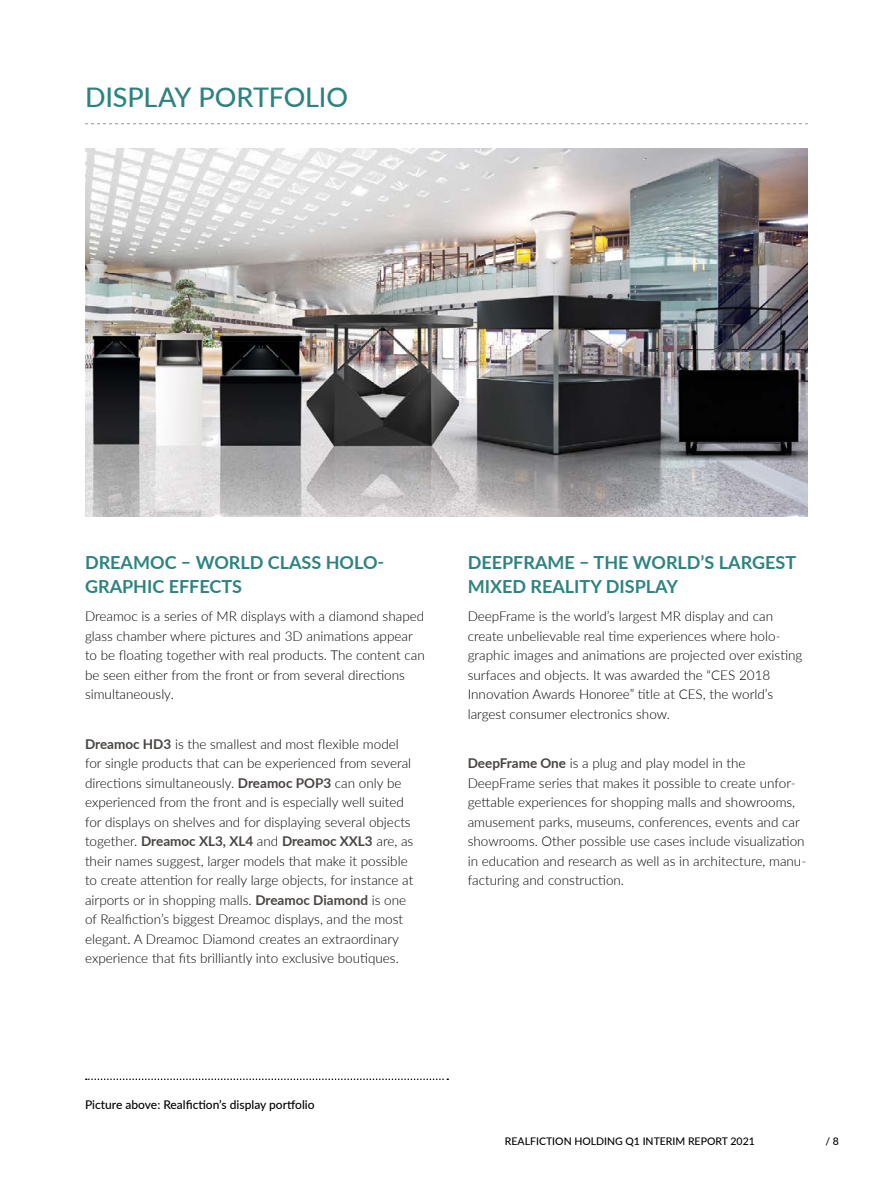
<style>
.page{position:relative;width:893px;height:1187px;background:#fff}
.page>*{position:absolute;margin:0;border:0;box-sizing:border-box;transform-origin:0 0}
.t1{font:500 27px "Lato";letter-spacing:-.005em;color:#2d8380}
.t2{font:700 18px/24px "Lato";color:#2d8380}
.t3{font:300 13.5px/19.5px "Lato";color:#000}
.t4{font:500 12px "Lato";color:#000}
.t5{font:500 10.5px "Lato";color:#000}
.s1{font-weight:700;color:#484442}
</style>
<div class="page">
<svg style="left:85px;top:123px;width:723px;height:1px"></svg>
<svg style="left:86px;top:1078px;width:362px;height:1px"></svg>
<img style="left:85px;top:148px;width:723px;height:368px">
<h1 class="t1" style="left:85px;top:78px;width:265px">DISPLAY PORTFOLIO</h1>
<h2 class="t2" style="left:85px;top:550px;width:301px">DREAMOC – WORLD CLASS HOLO-<br>GRAPHIC EFFECTS</h2>
<p class="t3" style="left:85px;top:606px;width:341px">Dreamoc is a series of MR displays with a diamond shaped glass chamber where pictures and 3D animations appear to be floating together with real products. The content can be seen either from the front or from several directions simultaneously.</p>
<p class="t3" style="left:85px;top:733px;width:330px"><span class="s1">Dreamoc HD3</span> is the smallest and most flexible model for single products that can be experienced from several directions simultaneously. <span class="s1">Dreamoc POP3</span> can only be experienced from the front and is especially well suited for displays on shelves and for displaying several objects together. <span class="s1">Dreamoc XL3, XL4</span> and <span class="s1">Dreamoc XXL3</span> are, as their names suggest, larger models that make it possible to create attention for really large objects, for instance at airports or in shopping malls. <span class="s1">Dreamoc Diamond</span> is one of Realfiction’s biggest Dreamoc displays, and the most elegant. A Dreamoc Diamond creates an extraordinary experience that fits brilliantly into exclusive boutiques.</p>
<h2 class="t2" style="left:468px;top:550px;width:330px">DEEPFRAME – THE WORLD’S LARGEST<br>MIXED REALITY DISPLAY</h2>
<p class="t3" style="left:468px;top:606px;width:336px">DeepFrame is the world’s largest MR display and can create unbelievable real time experiences where holo&shy;graphic images and animations are projected over existing surfaces and objects. It was awarded the “CES 2018<br>Innovation Awards Honoree” title at CES, the world’s largest consumer electronics show.</p>
<p class="t3" style="left:468px;top:753px;width:340px"><span class="s1">DeepFrame One</span> is a plug and play model in the DeepFrame series that makes it possible to create unfor&shy;gettable experiences for shopping malls and showrooms, amusement parks, museums, conferences, events and car showrooms. Other possible use cases include visualization in education and research as well as in architecture, manu&shy;facturing and construction.</p>
<p class="t4" style="left:85px;top:1096px;width:231px">Picture above: Realfiction’s display portfolio</p>
<p class="t5" style="left:505px;top:1133px;width:251px">REALFICTION HOLDING Q1 INTERIM REPORT 2021</p>
<p class="t5" style="left:825px;top:1133px;width:15px">/ 8</p>
</div>
